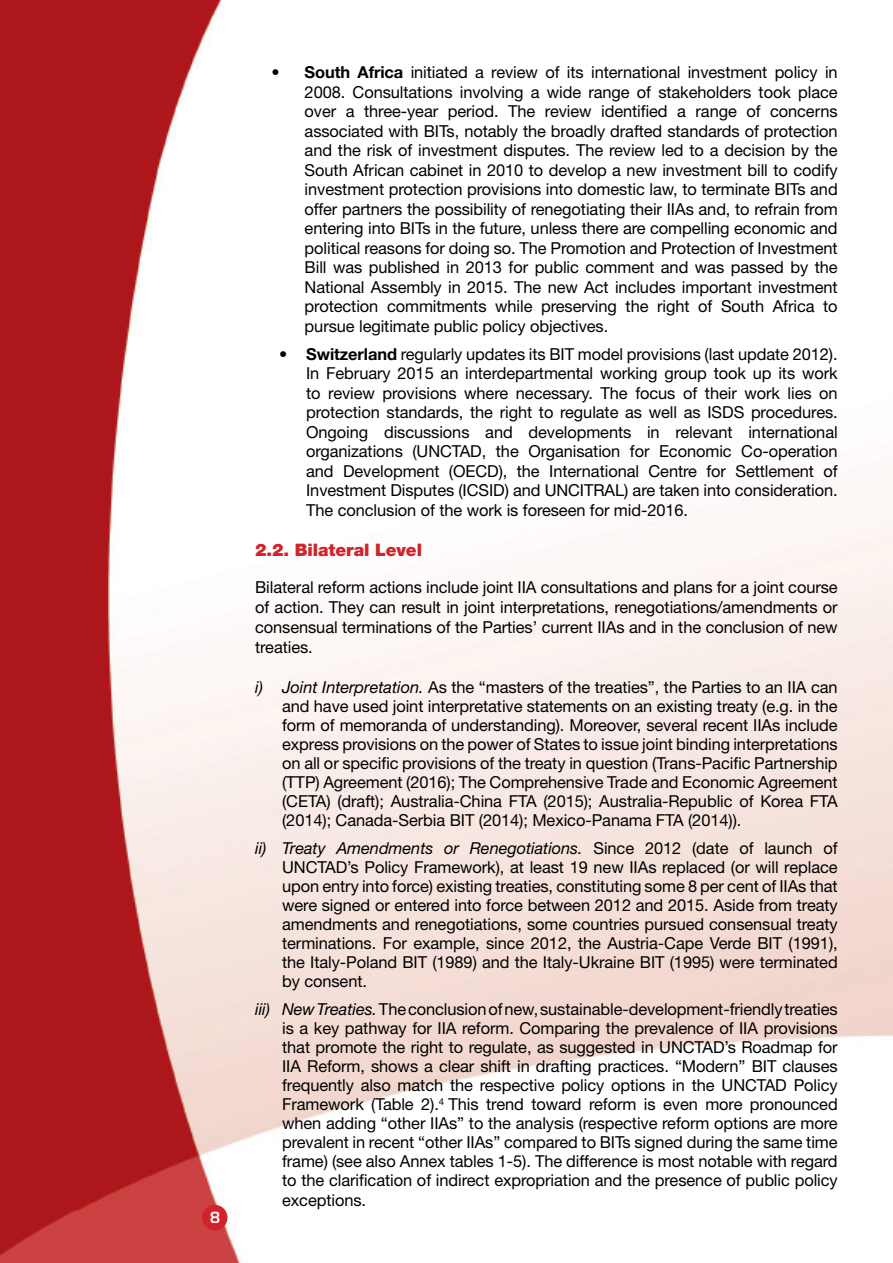
<style>
.page{position:relative;width:893px;height:1263px;background:#fff}
.page>*{position:absolute;margin:0;border:0;box-sizing:border-box;transform-origin:0 0}
.Head_1{font:900 17.25px "Helvetica Neue LT Std";letter-spacing:-.005em;color:#d2232a}
.Bullets_i{font:16.5px/19px "Helvetica Neue LT Std";letter-spacing:-.005em;color:#000;text-align:justify}
.Bullets_i_a{font:16.5px/19.5px "Helvetica Neue LT Std";letter-spacing:-.005em;color:#000;text-align:justify}
.Body{font:16.5px/19.8px "Helvetica Neue LT Std";letter-spacing:-.005em;color:#000;text-align:justify}
.t1{font:600 15px "Eurostile LT Std";color:#fff}
.s1{font-weight:700}
.s2{font-style:italic}
</style>
<div class="page">
<img style="left:0;top:0;width:893px;height:1263px">
<div style="left:202px;top:1205px;width:25px;height:25px;background:#d2232a;border-radius:50%"></div>
<p class="t1" style="left:210px;top:1208px;width:12px">8</p>
<p class="Bullets_i_a" style="left:305px;top:62px;width:535px;text-indent:-33px">• <span class="s1">South Africa</span> initiated a review of its international investment policy in 2008. Consultations involving a wide range of stakeholders took place over a three-year period. The review identified a range of concerns associated with BITs, notably the broadly drafted standards of protection and the risk of investment disputes. The review led to a decision by the South African cabinet in 2010 to develop a new investment bill to codify investment protection provisions into domestic law, to terminate BITs and offer partners the possibility of renegotiating their IIAs and, to refrain from entering into BITs in the future, unless there are compelling economic and political reasons for doing so. The Promotion and Protection of Investment Bill was published in 2013 for public comment and was passed by the National Assembly in 2015. The new Act includes important investment protection commitments while preserving the right of South Africa to pursue legitimate public policy objectives.</p>
<p class="Bullets_i_a" style="left:306px;top:344px;width:533px;text-indent:-27px"><span class="s1">• Switzerland</span> regularly updates its BIT model provisions (last update 2012).<br>In February 2015 an interdepartmental working group took up its work to review provisions where necessary. The focus of their work lies on protection standards, the right to regulate as well as ISDS procedures.<br>Ongoing discussions and developments in relevant international organizations (UNCTAD, the Organisation for Economic Co-operation and Development (OECD), the International Centre for Settlement of Investment Disputes (ICSID) and UNCITRAL) are taken into consideration.<br>The conclusion of the work is foreseen for mid-2016.</p>
<p class="Head_1" style="left:255px;top:540px;width:168px">2.2. Bilateral Level</p>
<p class="Body" style="left:255px;top:577px;width:584px">Bilateral reform actions include joint IIA consultations and plans for a joint course of action. They can result in joint interpretations, renegotiations/amendments or consensual terminations of the Parties’ current IIAs and in the conclusion of new treaties.</p>
<p class="Bullets_i" style="left:282px;top:677px;width:557px;text-indent:-27px"><span class="s2">i) Joint Interpretation.</span> As the “masters of the treaties”, the Parties to an IIA can and have used joint interpretative statements on an existing treaty (e.g. in the form of memoranda of understanding). Moreover, several recent IIAs include express provisions on the power of States to issue joint binding interpretations on all or specific provisions of the treaty in question (Trans-Pacific Partnership (TTP) Agreement (2016); The Comprehensive Trade and Economic Agreement (CETA) (draft); Australia-China FTA (2015); Australia-Republic of Korea FTA (2014); Canada-Serbia BIT (2014); Mexico-Panama FTA (2014)).</p>
<p class="Bullets_i" style="left:282px;top:838px;width:557px;text-indent:-27px"><span class="s2">ii) Treaty Amendments or Renegotiations.</span> Since 2012 (date of launch of UNCTAD’s Policy Framework), at least 19 new IIAs replaced (or will replace upon entry into force) existing treaties, constituting some 8 per cent of IIAs that were signed or entered into force between 2012 and 2015. Aside from treaty amendments and renegotiations, some countries pursued consensual treaty terminations. For example, since 2012, the Austria-Cape Verde BIT (1991), the Italy-Poland BIT (1989) and the Italy-Ukraine BIT (1995) were terminated by consent.</p>
<p class="Bullets_i" style="left:282px;top:999px;width:557px;text-indent:-27px"><span class="s2">iii) New Treaties.</span> The conclusion of new, sustainable-development-friendly treaties is a key pathway for IIA reform. Comparing the prevalence of IIA provisions that promote the right to regulate, as suggested in UNCTAD’s Roadmap for IIA Reform, shows a clear shift in drafting practices. “Modern” BIT clauses frequently also match the respective policy options in the UNCTAD Policy Framework (Table 2).<sup>4</sup> This trend toward reform is even more pronounced when adding “other IIAs” to the analysis (respective reform options are more prevalent in recent “other IIAs” compared to BITs signed during the same time frame) (see also Annex tables 1-5). The difference is most notable with regard to the clarification of indirect expropriation and the presence of public policy exceptions.</p>
</div>
